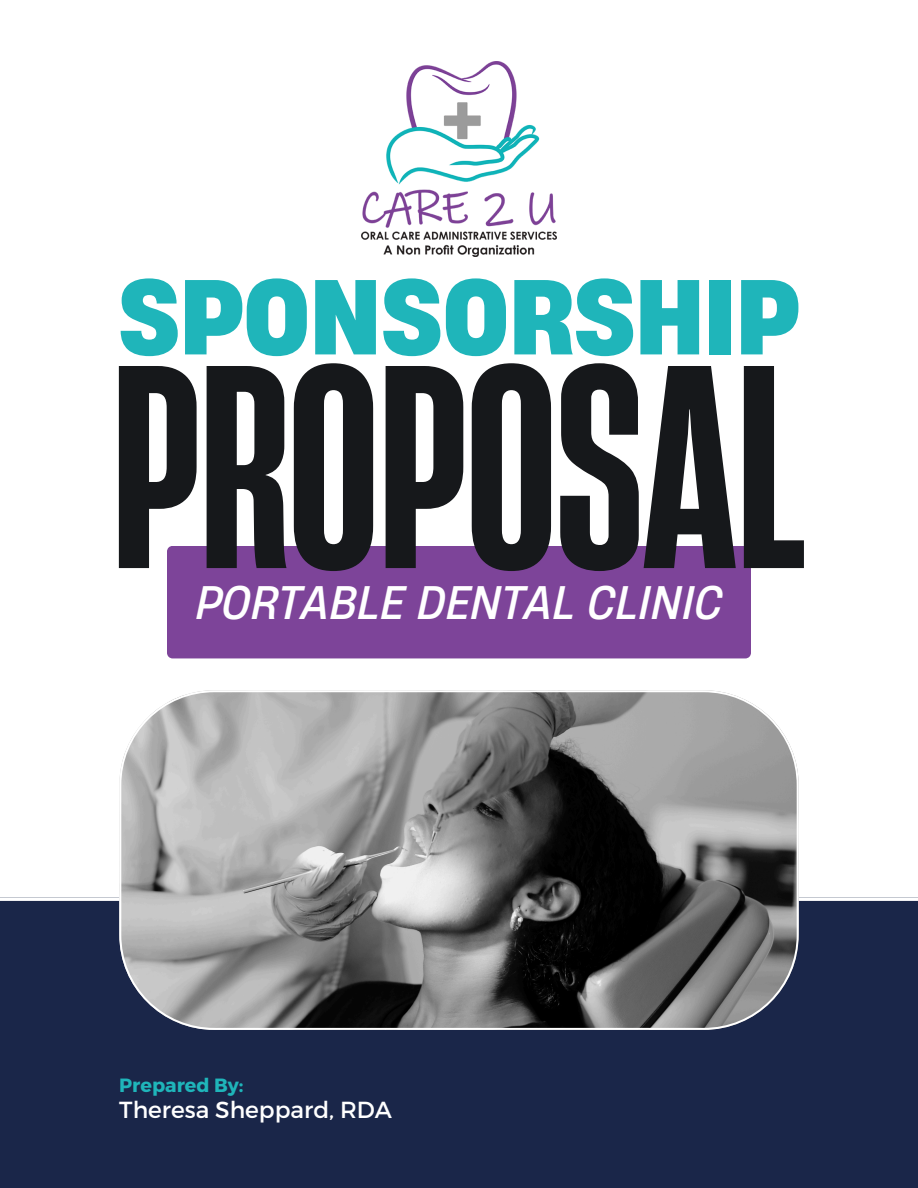
<style>
.page{position:relative;width:918px;height:1188px;background:#fff}
.page>*{position:absolute;margin:0;border:0;box-sizing:border-box;transform-origin:0 0}
.t1{font:700 271.65px "Heading Now 36";color:#16181b}
.t2{font:700 100.05px "Heading Now 66";color:#1fb5ba}
.t3{font:italic 44.25px "Heading Now 64";color:#fff}
.t4{font:23.25px "Montserrat";color:#fff}
.t5{font:700 19.2px "Montserrat";color:#1fb5ba}
</style>
<div class="page">
<div style="left:0;top:900px;width:918px;height:288px;background:#1a2649"></div>
<div style="left:167px;top:546px;width:584px;height:112px;background:#7d4499"></div>
<svg style="left:119px;top:690px;width:680px;height:340px"></svg>
<img style="left:362px;top:61px;width:195px;height:195px">
<p class="t2" style="left:118px;top:249px;width:683px">SPONSORSHIP</p>
<h1 class="t1" style="left:112px;top:283px;width:696px">PROPOSAL</h1>
<h3 class="t3" style="left:195px;top:573px;width:529px">PORTABLE DENTAL CLINIC</h3>
<p class="t5" style="left:119px;top:1072px;width:126px">Prepared By:</p>
<h4 class="t4" style="left:119px;top:1095px;width:274px">Theresa Sheppard, RDA</h4>
</div>
